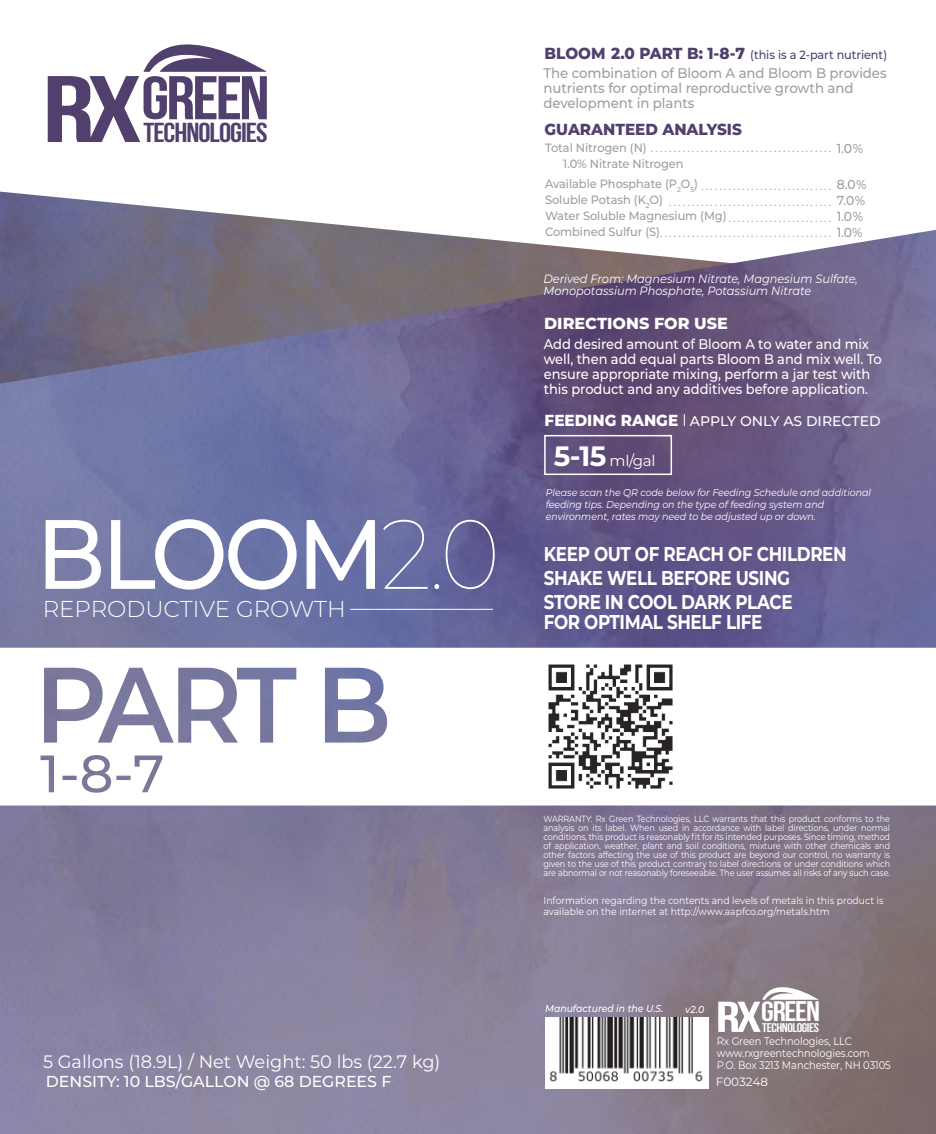
<style>
.page{position:relative;width:936px;height:1134px;background:#fff}
.page>*{position:absolute;margin:0;border:0;box-sizing:border-box;transform-origin:0 0}
.t1{font:500 98.2px "Montserrat";letter-spacing:-.045em;color:#fff;scale:.93 1}
.t2{font:700 61.6px "Bebas Neue";color:#513f6d;scale:1.16 1}
.t3{font:700 28.2px "Bebas Neue";color:#fff;scale:1.16 1}
.t4{font:700 28px "Montserrat";color:#fff}
.t5{font:700 27.4px "Bebas Neue";letter-spacing:-.035em;color:#513f6d;scale:1.12 1}
.t6{font:300 23px "Montserrat";color:#fff}
.t7{font:200 20px/15.6px "Montserrat";color:#a09d9f;text-align:right;scale:.95 1}
.t8{font:700 20px/24px "Montserrat";letter-spacing:-.02em;color:#fff;scale:.84 1}
.t9{font:18px "Montserrat";color:#fff}
.t10{font:800 16px "Montserrat";color:#513f6d;scale:.95 1}
.t11{font:800 16px "Montserrat";color:#fff}
.t12{font:800 16px "Montserrat";color:#fff;scale:.95 1}
.t13{font:500 15.8px "Montserrat";color:#fff}
.t14{font:15.2px "Montserrat";color:#fff}
.t15{font:500 14px/15px "Montserrat";letter-spacing:-.005em;color:#fff;scale:.93 1}
.t16{font:500 14px/15px "Montserrat";letter-spacing:-.005em;color:#a09d9f;scale:.95 1}
.t17{font:500 14px "Montserrat";letter-spacing:-.005em;color:#fff}
.t18{font:500 13px/16px "Montserrat";color:#a09d9f;scale:.95 1}
.t19{font:700 12.6px "Bebas Neue";letter-spacing:-.035em;color:#fff;scale:1.12 1}
.t20{font:500 12px/16px "Montserrat";letter-spacing:-.005em;color:#a09d9f;scale:.95 1}
.t21{font:italic 12px/12px "Montserrat";letter-spacing:-.005em;color:#fff;scale:.95 1}
.t22{font:500 12px "Montserrat";letter-spacing:-.005em;color:#513f6d;scale:.94 1}
.t23{font:12px "Montserrat";letter-spacing:-.01em;color:#fff}
.t24{font:11px/12px "Montserrat";letter-spacing:-.005em;color:#fff;scale:.9 1}
.t25{font:italic 10px/12px "Montserrat";letter-spacing:-.005em;color:#fff;scale:.95 1}
.t26{font:10px/11px "Montserrat";color:#fff;scale:.93 1}
.t27{font:italic 500 10px "Montserrat";color:#fff;scale:.93 1}
.t28{font:9px/9px "Montserrat";letter-spacing:-.01em;color:#fff;text-align:justify;scale:.9 1}
.s1{font-size:94.2px}
.s2{font-size:60.4px}
.s3{font-weight:100}
.s4{font-weight:800;font-size:16px}
.s5{font-size:43.2px}
.s6{font-size:27.6px}
</style>
<div class="page">
<img style="left:0;top:192px;width:936px;height:38px">
<img style="left:0;top:230px;width:936px;height:904px">
<div style="left:544px;top:435px;width:128px;height:40px;border:2px solid #fff"></div>
<svg style="left:684px;top:414px;width:1px;height:12px"></svg>
<svg style="left:143px;top:44px;width:124px;height:28px"></svg>
<svg style="left:762px;top:971px;width:57px;height:29px"></svg>
<hr style="left:350px;top:609px;width:143px;height:1px;background:#fff">
<img style="left:545px;top:1017px;width:164px;height:72px">
<svg style="left:0;top:648px;width:936px;height:99px"></svg>
<svg style="left:338px;top:710px;width:36px;height:22px"></svg>
<svg style="left:0;top:747px;width:936px;height:59px"></svg>
<img style="left:537px;top:654px;width:146px;height:146px">
<h2 class="t2" style="left:43px;top:64px;width:197px"><span class="s1">RX</span><span class="s2">G</span>REEN</h2>
<h3 class="t5" style="left:143px;top:117px;width:112px">TECHNOLOGIES</h3>
<h1 class="t1" style="left:36px;top:485px;width:501px">BLOOM<span class="s3">2.0</span></h1>
<h3 class="t6" style="left:43px;top:594px;width:305px">REPRODUCTIVE GROWTH</h3>
<h3 class="t22" style="left:545px;top:46px;width:366px"><span class="s4">BLOOM 2.0 PART B: 1-8-7</span> (this is a 2-part nutrient)</h3>
<h3 class="t16" style="left:543px;top:65px;width:363px">The combination of Bloom A and Bloom B provides nutrients for optimal reproductive growth and development in plants</h3>
<h3 class="t10" style="left:545px;top:117px;width:209px">GUARANTEED ANALYSIS</h3>
<h3 class="t20" style="left:563px;top:139px;width:128px;text-indent:-18px">Total Nitrogen (N)<br>1.0% Nitrate Nitrogen</h3>
<h3 class="t20" style="left:545px;top:175px;width:193px">Available Phosphate (P<sub>2</sub>O<sub>5</sub>)<br>Soluble Potash (K<sub>2</sub>O)<br>Water Soluble Magnesium (Mg)<br>Combined Sulfur (S)</h3>
<h3 class="t18" style="left:837px;top:140px;width:29px">1.0%</h3>
<h3 class="t18" style="left:837px;top:176px;width:33px">8.0%<br>7.0%<br>1.0%<br>1.0%</h3>
<h3 class="t7" style="left:650px;top:125px;width:193px;line-height:38px">........................................ .............................</h3>
<h3 class="t7" style="left:659px;top:190px;width:183px">.................................... ....................... ......................................</h3>
<h3 class="t21" style="left:544px;top:272px;width:333px">Derived From: Magnesium Nitrate, Magnesium Sulfate,<br>Monopotassium Phosphate, Potassium Nitrate</h3>
<h3 class="t11" style="left:544px;top:311px;width:185px">DIRECTIONS FOR USE</h3>
<h3 class="t15" style="left:544px;top:336px;width:365px">Add desired amount of Bloom A to water and mix well, then add equal parts Bloom B and mix well. To ensure appropriate mixing, perform a jar test with this product and any additives before application.</h3>
<h3 class="t17" style="left:690px;top:411px;width:192px">APPLY ONLY AS DIRECTED</h3>
<h3 class="t12" style="left:545px;top:408px;width:142px">FEEDING RANGE</h3>
<h3 class="t4" style="left:554px;top:436px;width:54px">5-15</h3>
<h3 class="t14" style="left:610px;top:450px;width:47px">ml/gal</h3>
<p class="t25" style="left:546px;top:486px;width:344px">Please scan the QR code below for Feeding Schedule and additional feeding tips. Depending on the type of feeding system and environment, rates may need to be adjusted up or down.</p>
<h3 class="t8" style="left:544px;top:541px;width:362px">KEEP OUT OF REACH OF CHILDREN<br>SHAKE WELL BEFORE USING<br>STORE IN COOL DARK PLACE</h3>
<h3 class="t8" style="left:544px;top:609px;width:262px">FOR OPTIMAL SHELF LIFE</h3>
<h3 class="t9" style="left:43px;top:1049px;width:399px">5 Gallons (18.9L) / Net Weight: 50 lbs (22.7 kg)</h3>
<h3 class="t13" style="left:46px;top:1071px;width:347px">DENSITY: 10 LBS/GALLON @ 68 DEGREES F</h3>
<p class="t28" style="left:543px;top:814px;width:387px">WARRANTY: Rx Green Technologies, LLC warrants that this product conforms to the analysis on its label. When used in accordance with label directions, under normal conditions, this product is reasonably fit for its intended purposes. Since timing, method of application, weather, plant and soil conditions, mixture with other chemicals and other factors affecting the use of this product are beyond our control, no warranty is given to the use of this product contrary to label directions or under conditions which are abnormal or not reasonably foreseeable. The user assumes all risks of any such case.</p>
<p class="t26" style="left:544px;top:894px;width:367px">Information regarding the contents and levels of metals in this product is available on the internet at http://www.aapfco.org/metals.htm</p>
<p class="t27" style="left:545px;top:1002px;width:129px">Manufactured in the U.S.</p>
<p class="t27" style="left:685px;top:1002px;width:22px">v2.0</p>
<h3 class="t3" style="left:716px;top:996px;width:91px"><span class="s5">RX</span><span class="s6">G</span>REEN</h3>
<h3 class="t19" style="left:762px;top:1021px;width:52px">TECHNOLOGIES</h3>
<p class="t24" style="left:717px;top:1035px;width:195px">Rx Green Technologies, LLC www.rxgreentechnologies.com<br>P.O. Box 3213 Manchester, NH 03105</p>
<h3 class="t23" style="left:716px;top:1074px;width:54px">F003248</h3>
</div>
